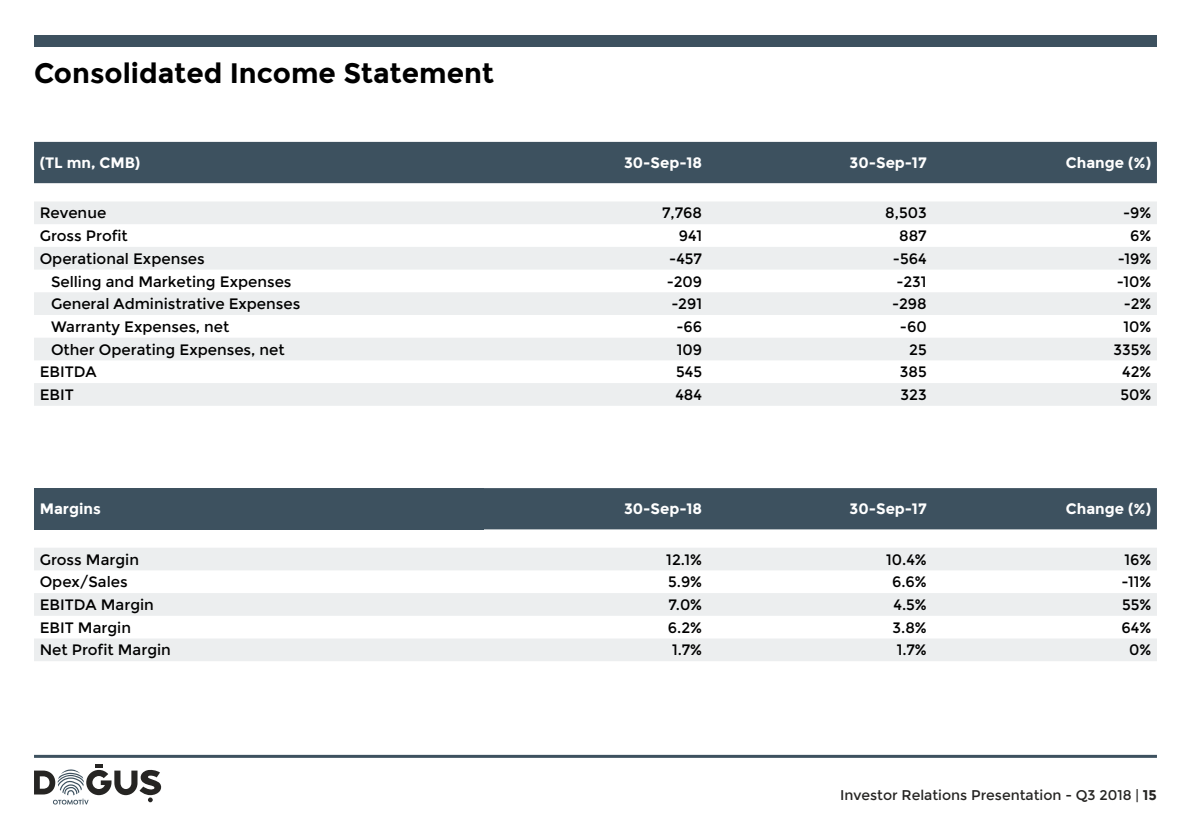
<style>
.page{position:relative;width:1191px;height:840px;background:#fff}
.page>*{position:absolute;margin:0;border:0;box-sizing:border-box;transform-origin:0 0}
.t1{font:700 28px "Montserrat";color:#000}
.t2{font:15px "Montserrat";color:#000}
.t3{font:700 15px "Montserrat";color:#fff}
.t4{font:14px "Montserrat";color:#262523}
.s1{font-weight:700}
</style>
<div class="page">
<div style="left:34px;top:35px;width:1123px;height:12px;background:#3d515f"></div>
<hr style="left:34px;top:754px;width:1123px;height:3px;background:#3d515f">
<svg style="left:34px;top:764px;width:128px;height:40px"></svg>
<div style="left:34px;top:142px;width:1123px;height:41px;background:#3d515f"></div>
<svg style="left:34px;top:202px;width:1123px;height:203px;fill:#eceeef"></svg>
<div style="left:34px;top:488px;width:449px;height:41px;background:#3d515f"></div>
<div style="left:483px;top:488px;width:674px;height:41px;background:#3d515f"></div>
<svg style="left:34px;top:548px;width:1123px;height:112px;fill:#eceeef"></svg>
<h1 class="t1" style="left:34px;top:57px;width:461px">Consolidated Income Statement</h1>
<p class="t3" style="left:40px;top:154px;width:102px">(TL mn, CMB)</p>
<p class="t3" style="left:624px;top:154px;width:80px">30-Sep-18</p>
<p class="t3" style="left:849px;top:154px;width:79px">30-Sep-17</p>
<p class="t3" style="left:1065px;top:154px;width:87px">Change (%)</p>
<p class="t2" style="left:40px;top:204px;width:68px">Revenue</p>
<p class="t2" style="left:662px;top:204px;width:42px">7,768</p>
<p class="t2" style="left:885px;top:204px;width:43px">8,503</p>
<p class="t2" style="left:1123px;top:204px;width:30px">-9%</p>
<p class="t2" style="left:40px;top:227px;width:90px">Gross Profit</p>
<p class="t2" style="left:678px;top:227px;width:25px">941</p>
<p class="t2" style="left:899px;top:227px;width:29px">887</p>
<p class="t2" style="left:1130px;top:227px;width:23px">6%</p>
<p class="t2" style="left:40px;top:250px;width:167px">Operational Expenses</p>
<p class="t2" style="left:669px;top:250px;width:34px">-457</p>
<p class="t2" style="left:893px;top:250px;width:35px">-564</p>
<p class="t2" style="left:1117px;top:250px;width:35px">-19%</p>
<p class="t2" style="left:51px;top:272px;width:242px">Selling and Marketing Expenses</p>
<p class="t2" style="left:667px;top:272px;width:37px">-209</p>
<p class="t2" style="left:896px;top:272px;width:32px">-231</p>
<p class="t2" style="left:1116px;top:272px;width:36px">-10%</p>
<p class="t2" style="left:51px;top:295px;width:251px">General Administrative Expenses</p>
<p class="t2" style="left:671px;top:295px;width:32px">-291</p>
<p class="t2" style="left:892px;top:295px;width:36px">-298</p>
<p class="t2" style="left:1123px;top:295px;width:29px">-2%</p>
<p class="t2" style="left:51px;top:318px;width:180px">Warranty Expenses, net</p>
<p class="t2" style="left:676px;top:318px;width:27px">-66</p>
<p class="t2" style="left:900px;top:318px;width:28px">-60</p>
<p class="t2" style="left:1123px;top:318px;width:29px">10%</p>
<p class="t2" style="left:51px;top:340px;width:235px">Other Operating Expenses, net</p>
<p class="t2" style="left:677px;top:340px;width:27px">109</p>
<p class="t2" style="left:909px;top:340px;width:19px">25</p>
<p class="t2" style="left:1113px;top:340px;width:39px">335%</p>
<p class="t2" style="left:40px;top:363px;width:58px">EBITDA</p>
<p class="t2" style="left:676px;top:363px;width:27px">545</p>
<p class="t2" style="left:899px;top:363px;width:28px">385</p>
<p class="t2" style="left:1122px;top:363px;width:31px">42%</p>
<p class="t2" style="left:40px;top:386px;width:36px">EBIT</p>
<p class="t2" style="left:675px;top:386px;width:28px">484</p>
<p class="t2" style="left:900px;top:386px;width:28px">323</p>
<p class="t2" style="left:1120px;top:386px;width:32px">50%</p>
<p class="t3" style="left:40px;top:500px;width:63px">Margins</p>
<p class="t3" style="left:624px;top:500px;width:80px">30-Sep-18</p>
<p class="t3" style="left:849px;top:500px;width:79px">30-Sep-17</p>
<p class="t3" style="left:1065px;top:500px;width:87px">Change (%)</p>
<p class="t2" style="left:40px;top:550px;width:101px">Gross Margin</p>
<p class="t2" style="left:666px;top:550px;width:37px">12.1%</p>
<p class="t2" style="left:886px;top:550px;width:42px">10.4%</p>
<p class="t2" style="left:1124px;top:550px;width:28px">16%</p>
<p class="t2" style="left:40px;top:573px;width:89px">Opex/Sales</p>
<p class="t2" style="left:668px;top:573px;width:35px">5.9%</p>
<p class="t2" style="left:892px;top:573px;width:36px">6.6%</p>
<p class="t2" style="left:1121px;top:573px;width:31px">-11%</p>
<p class="t2" style="left:40px;top:595px;width:116px">EBITDA Margin</p>
<p class="t2" style="left:668px;top:595px;width:35px">7.0%</p>
<p class="t2" style="left:893px;top:595px;width:35px">4.5%</p>
<p class="t2" style="left:1122px;top:595px;width:31px">55%</p>
<p class="t2" style="left:40px;top:618px;width:93px">EBIT Margin</p>
<p class="t2" style="left:668px;top:618px;width:36px">6.2%</p>
<p class="t2" style="left:892px;top:618px;width:36px">3.8%</p>
<p class="t2" style="left:1121px;top:618px;width:31px">64%</p>
<p class="t2" style="left:40px;top:641px;width:133px">Net Profit Margin</p>
<p class="t2" style="left:672px;top:641px;width:31px">1.7%</p>
<p class="t2" style="left:896px;top:641px;width:31px">1.7%</p>
<p class="t2" style="left:1129px;top:641px;width:24px">0%</p>
<p class="t4" style="left:840px;top:786px;width:318px">Investor Relations Presentation - Q3 2018 | <span class="s1">15</span></p>
</div>
